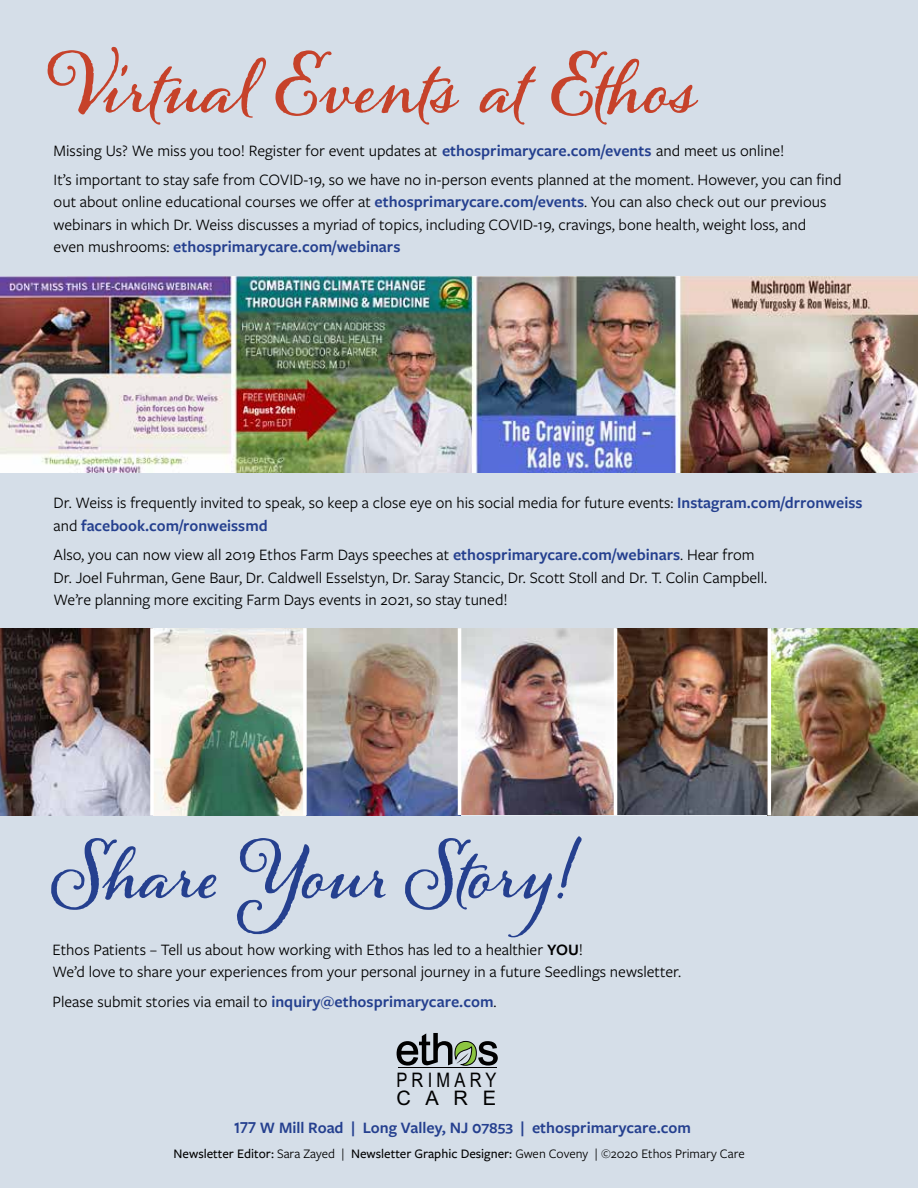
<style>
.page{position:relative;width:918px;height:1188px;background:#d5dee8}
.page>*{position:absolute;margin:0;border:0;box-sizing:border-box;transform-origin:0 0}
.t1{font:700 75px "Alana";color:#c6422a}
.t2{font:700 72px "Alana";color:#25408f}
.t3{font:20.1px "Arial Narrow";letter-spacing:.215em;color:#000}
.t4{font:20.1px "Arial";color:#000}
.t5{font:16.5px/22.5px "Freight Sans Pro";color:#000}
.t6{font:600 16.5px "Freight Sans Pro";color:#25408f}
.t7{font:500 13.5px "Freight Sans Pro";color:#000}
.s1{font-weight:600;color:#25408f}
.s2{font-weight:600}
.s3{font-size:21.6px}
.s4{font-size:18.75px}
.s5{font-size:14.85px}
.s6{font-size:15.6px}
.s7{font-size:14.7px}
.s8{font-size:14.55px}
.s9{font-weight:400}
</style>
<div class="page">
<img style="left:0;top:628px;width:150px;height:187px">
<img style="left:154px;top:628px;width:149px;height:187px">
<img style="left:307px;top:628px;width:151px;height:187px">
<img style="left:771px;top:628px;width:147px;height:187px">
<img style="left:617px;top:628px;width:151px;height:187px">
<img style="left:461px;top:628px;width:153px;height:187px">
<svg style="left:150px;top:628px;width:4px;height:187px"></svg>
<svg style="left:303px;top:628px;width:4px;height:187px"></svg>
<hr style="left:458px;top:628px;width:3px;height:187px;background:#fff">
<hr style="left:614px;top:628px;width:3px;height:187px;background:#fff">
<hr style="left:768px;top:628px;width:3px;height:187px;background:#fff">
<svg style="left:397px;top:1033px;width:101px;height:33px"></svg>
<hr style="left:398px;top:1067px;width:98px;height:1px;background:#000">
<img style="left:0;top:276px;width:918px;height:196px">
<h1 class="t1" style="left:53px;top:42px;width:647px">Virtual Events at Ethos</h1>
<p class="t5" style="left:54px;top:135px;width:790px;line-height:29.2px">Missing Us? We miss you too! Register for event updates at <span class="s1">ethosprimarycare.com/events</span> and meet us online!<br>It’s important to stay safe from COVID-19, so we have no in-person events planned at the moment. However, you can find</p>
<p class="t5" style="left:54px;top:190px;width:774px">out about online educational courses we offer at <span class="s1">ethosprimarycare.com/events</span>. You can also check out our previous webinars in which Dr. Weiss discusses a myriad of topics, including COVID-19, cravings, bone health, weight loss, and even mushrooms: <span class="s1">ethosprimarycare.com/webinars</span></p>
<p class="t5" style="left:54px;top:491px;width:810px">Dr. Weiss is frequently invited to speak, so keep a close eye on his social media for future events: <span class="s1">Instagram.com/drronweiss </span>and <span class="s1">facebook.com/ronweissmd</span></p>
<p class="t5" style="left:54px;top:543px;width:715px">Also, you can now view all 2019 Ethos Farm Days speeches at <span class="s1">ethosprimarycare.com/webinars</span>. Hear from<br>Dr. Joel Fuhrman, Gene Baur, Dr. Caldwell Esselstyn, Dr. Saray Stancic, Dr. Scott Stoll and Dr. T. Colin Campbell.<br>We’re planning more exciting Farm Days events in 2021, so stay tuned!</p>
<h2 class="t2" style="left:53px;top:831px;width:527px">Share Your Story!</h2>
<p class="t5" style="left:53px;top:938px;width:630px">Ethos Patients – Tell us about how working with Ethos has led to a healthier <span class="s2">YOU</span>!<br>We’d love to share your experiences from your personal journey in a future Seedlings newsletter.</p>
<p class="t5" style="left:53px;top:989px;width:446px">Please submit stories via email to <span class="s1">inquiry@ethosprimarycare.com</span>.</p>
<p class="t3" style="left:396px;top:1065px;width:102px">PRIMARY</p>
<p class="t4" style="left:396px;top:1085px;width:101px">CARE</p>
<p class="t6" style="left:234px;top:1116px;width:458px"><span class="s3">1</span>77 W Mill Road | Long Valley, NJ <span class="s4">0</span><span class="s5">7</span><span class="s6">8</span><span class="s7">5</span><span class="s8">3</span> | ethosprimarycare.com</p>
<p class="t7" style="left:174px;top:1145px;width:573px">Newsletter Editor: <span class="s9">Sara Zayed |</span> Newsletter Graphic Designer: <span class="s9">Gwen Coveny | ©2020 Ethos Primary Care</span></p>
</div>
